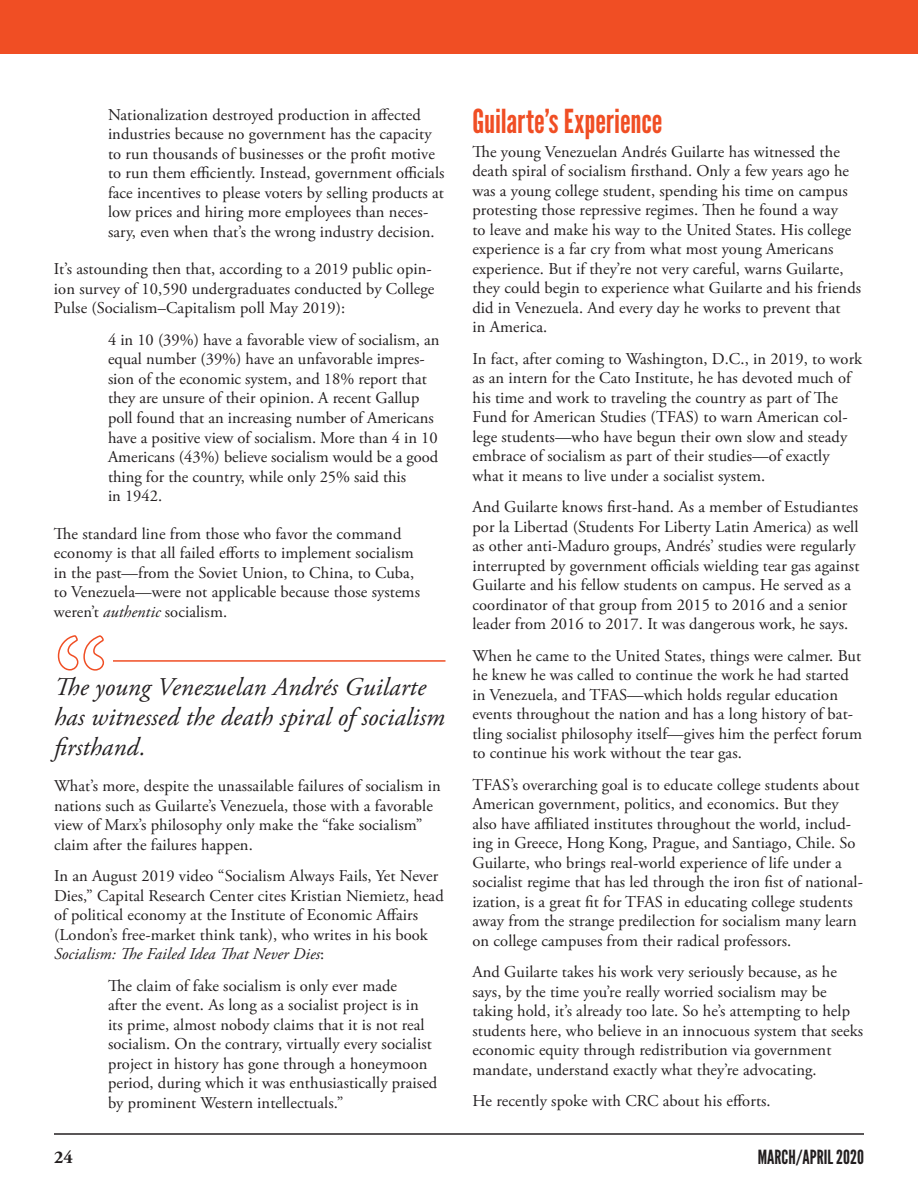
<style>
.page{position:relative;width:918px;height:1188px;background:#fff}
.page>*{position:absolute;margin:0;border:0;box-sizing:border-box;transform-origin:0 0}
.t1{font:33px "League Gothic";letter-spacing:-.005em;color:#f04e24}
.t2{font:italic 25.5px/30px "Adobe Garamond Pro";letter-spacing:.005em;color:#231f20}
.t3{font:19.5px "League Gothic";color:#231f20}
.t4{font:700 18px "Adobe Garamond Pro";color:#231f20}
.t5{font:16.5px/19.5px "Adobe Garamond Pro";letter-spacing:.005em;color:#231f20}
.s1{font-style:italic}
</style>
<div class="page">
<hr style="left:54px;top:1133px;width:810px;height:2px;background:#231f20">
<div style="left:0;top:0;width:918px;height:54px;background:#f04e24"></div>
<hr style="left:54px;top:660px;width:392px;height:2px;background:#f04e24">
<div style="left:54px;top:631px;width:58px;height:40px;background:#fff"></div>
<svg style="left:57px;top:635px;width:48px;height:36px"></svg>
<p class="t5" style="left:108px;top:106px;width:338px">Nationalization destroyed production in affected industries because no government has the capacity to run thousands of businesses or the profit motive to run them efficiently. Instead, government officials face incentives to please voters by selling products at low prices and hiring more employees than neces&shy;sary, even when that’s the wrong industry decision.</p>
<p class="t5" style="left:54px;top:260px;width:382px">It’s astounding then that, according to a 2019 public opin&shy;ion survey of 10,590 undergraduates conducted by College<br>Pulse (Socialism–Capitalism poll May 2019):</p>
<p class="t5" style="left:108px;top:331px;width:333px">4 in 10 (39%) have a favorable view of socialism, an equal number (39%) have an unfavorable impres&shy;sion of the economic system, and 18% report that they are unsure of their opinion. A recent Gallup poll found that an increasing number of Americans have a positive view of socialism. More than 4 in 10<br>Americans (43%) believe socialism would be a good thing for the country, while only 25% said this<br>in 1942.</p>
<p class="t5" style="left:54px;top:524px;width:368px">The standard line from those who favor the command economy is that all failed efforts to implement socialism in the past—from the Soviet Union, to China, to Cuba, to Venezuela—were not applicable because those systems weren’t <span class="s1">authentic</span> socialism.</p>
<h2 class="t2" style="left:54px;top:672px;width:392px">The young Venezuelan Andrés Guilarte has witnessed the death spiral of socialism firsthand.</h2>
<p class="t5" style="left:54px;top:777px;width:388px">What’s more, despite the unassailable failures of socialism in nations such as Guilarte’s Venezuela, those with a favorable view of Marx’s philosophy only make the “fake socialism” claim after the failures happen.</p>
<p class="t5" style="left:54px;top:867px;width:391px">In an August 2019 video “Socialism Always Fails, Yet Never Dies,” Capital Research Center cites Kristian Niemietz, head of political economy at the Institute of Economic Affairs (London’s free-market think tank), who writes in his book <span class="s1">Socialism: The Failed Idea That Never Dies</span>:</p>
<p class="t5" style="left:108px;top:976px;width:331px">The claim of fake socialism is only ever made<br>after the event. As long as a socialist project is in its prime, almost nobody claims that it is not real socialism. On the contrary, virtually every socialist project in history has gone through a honeymoon period, during which it was enthusiastically praised by prominent Western intellectuals.”</p>
<h1 class="t1" style="left:472px;top:102px;width:192px">Guilarte’s Experience</h1>
<p class="t5" style="left:472px;top:142px;width:390px">The young Venezuelan Andrés Guilarte has witnessed the death spiral of socialism firsthand. Only a few years ago he was a young college student, spending his time on campus protesting those repressive regimes. Then he found a way<br>to leave and make his way to the United States. His college experience is a far cry from what most young Americans experience. But if they’re not very careful, warns Guilarte, they could begin to experience what Guilarte and his friends did in Venezuela. And every day he works to prevent that<br>in America.</p>
<p class="t5" style="left:472px;top:349px;width:391px">In fact, after coming to Washington, D.C., in 2019, to work as an intern for the Cato Institute, he has devoted much of his time and work to traveling the country as part of The Fund for American Studies (TFAS) to warn American col&shy;lege students—who have begun their own slow and steady embrace of socialism as part of their studies—of exactly what it means to live under a socialist system.</p>
<p class="t5" style="left:472px;top:498px;width:388px">And Guilarte knows first-hand. As a member of Estudiantes por la Libertad (Students For Liberty Latin America) as well as other anti-Maduro groups, Andrés’ studies were regularly interrupted by government officials wielding tear gas against Guilarte and his fellow students on campus. He served as a coordinator of that group from 2015 to 2016 and a senior leader from 2016 to 2017. It was dangerous work, he says.</p>
<p class="t5" style="left:472px;top:646px;width:391px">When he came to the United States, things were calmer. But he knew he was called to continue the work he had started in Venezuela, and TFAS—which holds regular education events throughout the nation and has a long history of bat&shy;tling socialist philosophy itself—gives him the perfect forum to continue his work without the tear gas.</p>
<p class="t5" style="left:472px;top:775px;width:392px">TFAS’s overarching goal is to educate college students about American government, politics, and economics. But they also have affiliated institutes throughout the world, includ&shy;ing in Greece, Hong Kong, Prague, and Santiago, Chile. So Guilarte, who brings real-world experience of life under a socialist regime that has led through the iron fist of national&shy;ization, is a great fit for TFAS in educating college students away from the strange predilection for socialism many learn on college campuses from their radical professors.</p>
<p class="t5" style="left:472px;top:963px;width:392px">And Guilarte takes his work very seriously because, as he says, by the time you’re really worried socialism may be taking hold, it’s already too late. So he’s attempting to help students here, who believe in an innocuous system that seeks economic equity through redistribution via government mandate, understand exactly what they’re advocating.</p>
<p class="t5" style="left:472px;top:1092px;width:300px">He recently spoke with CRC about his efforts.</p>
<p class="t4" style="left:54px;top:1147px;width:20px">24</p>
<p class="t3" style="left:758px;top:1146px;width:108px">MARCH/APRIL 2020</p>
</div>
